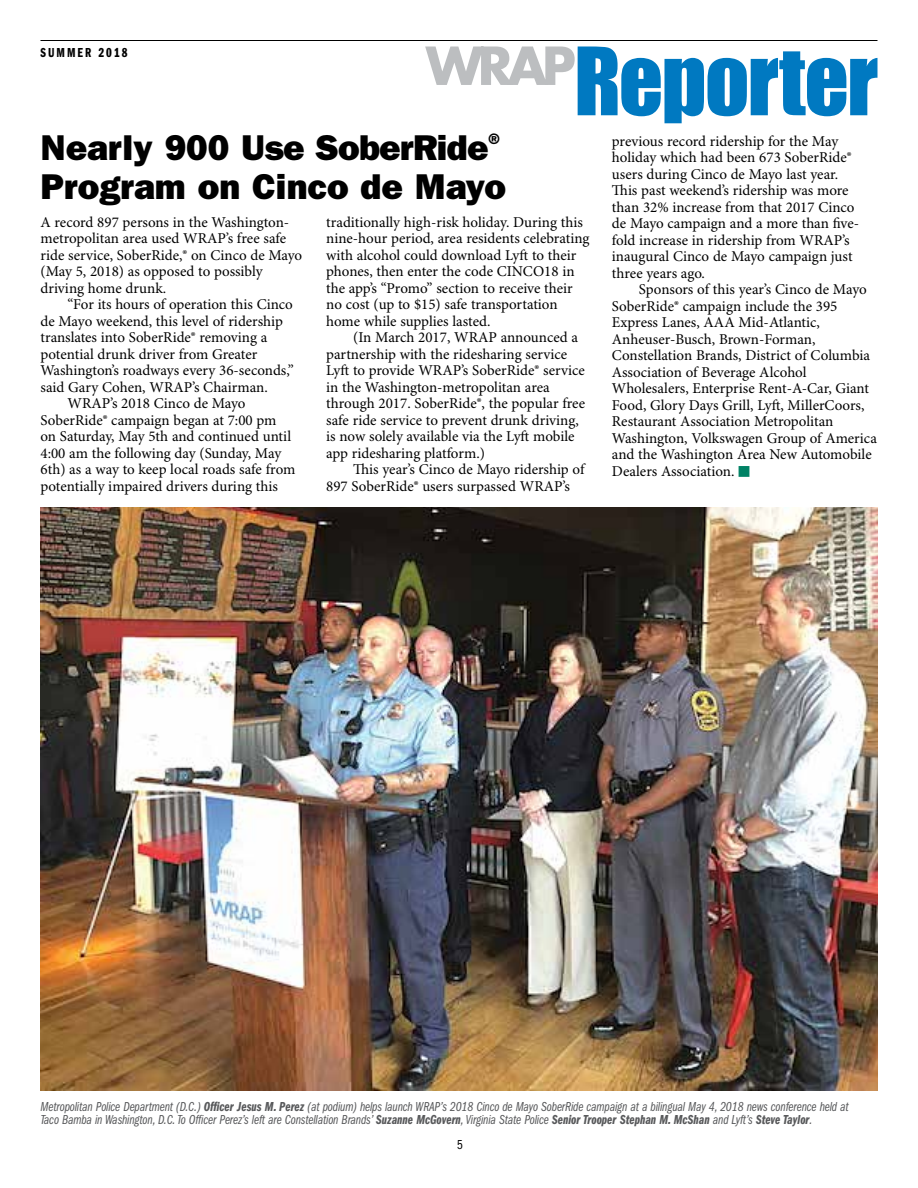
<style>
.page{position:relative;width:918px;height:1188px;background:#fff}
.page>*{position:absolute;margin:0;border:0;box-sizing:border-box;transform-origin:0 0}
.t1{font:36px/39px "ITC Franklin Gothic Std Hvy";color:#000}
.t2{font:15px/16.5px "Minion Pro";color:#000}
.t3{font:13.5px/13.5px "ITC Franklin Gothic Std Bk Cp It";letter-spacing:-.01em;color:#58595b}
.t4{font:13.5px "ITC Franklin Gothic Std Dm Cp";letter-spacing:.15em;color:#000}
.t5{font:13.5px "ITC Franklin Gothic Std Bk Cp";color:#000}
.s1{font-family:"Universal Std Newswith Comm Pi";font-size:13.5px;color:#008265}
.s2{font-family:"ITC Franklin Gothic Std Dm Cp It"}
</style>
<div class="page">
<svg style="left:425px;top:46px;width:452px;height:77px"></svg>
<hr style="left:40px;top:40px;width:838px;height:1px;background:#000">
<img style="left:40px;top:508px;width:838px;height:582px">
<p class="t4" style="left:40px;top:45px;width:89px">SUMMER 2018</p>
<h1 class="t1" style="left:40px;top:128px;width:467px">Nearly 900 Use SoberRide<sup>®<br></sup>Program on Cinco de Mayo</h1>
<p class="t2" style="left:40px;top:214px;width:263px">A record 897 persons in the Washington&shy;metropolitan area used WRAP’s free safe ride service, SoberRide,® on Cinco de Mayo (May 5, 2018) as opposed to possibly driving home drunk.</p>
<p class="t2" style="left:68px;top:297px;width:227px">“For its hours of operation this Cinco</p>
<p class="t2" style="left:40px;top:313px;width:244px">de Mayo weekend, this level of ridership</p>
<p class="t2" style="left:40px;top:330px;width:228px">translates into SoberRide® removing a</p>
<p class="t2" style="left:40px;top:346px;width:218px">potential drunk driver from Greater</p>
<p class="t2" style="left:40px;top:363px;width:255px">Washington’s roadways every 36-seconds,”</p>
<p class="t2" style="left:40px;top:379px;width:229px">said Gary Cohen, WRAP’s Chairman.</p>
<p class="t2" style="left:68px;top:396px;width:180px">WRAP’s 2018 Cinco de Mayo</p>
<p class="t2" style="left:40px;top:412px;width:237px">SoberRide® campaign began at 7:00 pm</p>
<p class="t2" style="left:40px;top:429px;width:252px">on Saturday, May 5th and continued until</p>
<p class="t2" style="left:40px;top:445px;width:242px">4:00 am the following day (Sunday, May</p>
<p class="t2" style="left:40px;top:462px;width:256px">6th) as a way to keep local roads safe from</p>
<p class="t2" style="left:40px;top:478px;width:239px">potentially impaired drivers during this</p>
<p class="t2" style="left:326px;top:214px;width:265px">traditionally high-risk holiday. During this nine-hour period, area residents celebrating with alcohol could download Lyft to their phones, then enter the code CINCO18 in the app’s “Promo” section to receive their no cost (up to $15) safe transportation home while supplies lasted.</p>
<p class="t2" style="left:326px;top:330px;width:260px;text-indent:27px">(In March 2017, WRAP announced a partnership with the ridesharing service Lyft to provide WRAP’s SoberRide® service in the Washington-metropolitan area through 2017. SoberRide®, the popular free safe ride service to prevent drunk driving, is now solely available via the Lyft mobile app ridesharing platform.)</p>
<p class="t2" style="left:326px;top:462px;width:260px;text-indent:27px">This year’s Cinco de Mayo ridership of<br>897 SoberRide® users surpassed WRAP’s</p>
<p class="t2" style="left:612px;top:133px;width:249px">previous record ridership for the May holiday which had been 673 SoberRide® users during Cinco de Mayo last year.<br>This past weekend’s ridership was more than 32% increase from that 2017 Cinco de Mayo campaign and a more than five&shy;fold increase in ridership from WRAP’s inaugural Cinco de Mayo campaign just three years ago.</p>
<p class="t2" style="left:612px;top:282px;width:266px;text-indent:27px">Sponsors of this year’s Cinco de Mayo SoberRide® campaign include the 395<br>Express Lanes, AAA Mid-Atlantic, Anheuser-Busch, Brown-Forman, Constellation Brands, District of Columbia Association of Beverage Alcohol Wholesalers, Enterprise Rent-A-Car, Giant Food, Glory Days Grill, Lyft, MillerCoors, Restaurant Association Metropolitan Washington, Volkswagen Group of America and the Washington Area New Automobile Dealers Association. <span class="s1">■</span></p>
<p class="t3" style="left:40px;top:1100px;width:810px">Metropolitan Police Department (D.C.) <span class="s2">Officer Jesus M. Perez</span> (at podium) helps launch WRAP’s 2018 Cinco de Mayo SoberRide campaign at a bilingual May 4, 2018 news conference held at<br>Taco Bamba in Washington, D.C. To Officer Perez’s left are Constellation Brands’ <span class="s2">Suzanne McGovern</span>, Virginia State Police <span class="s2">Senior Trooper Stephan M. McShan</span> and Lyft’s <span class="s2">Steve Taylor</span>.</p>
<p class="t5" style="left:457px;top:1137px;width:7px">5</p>
</div>
